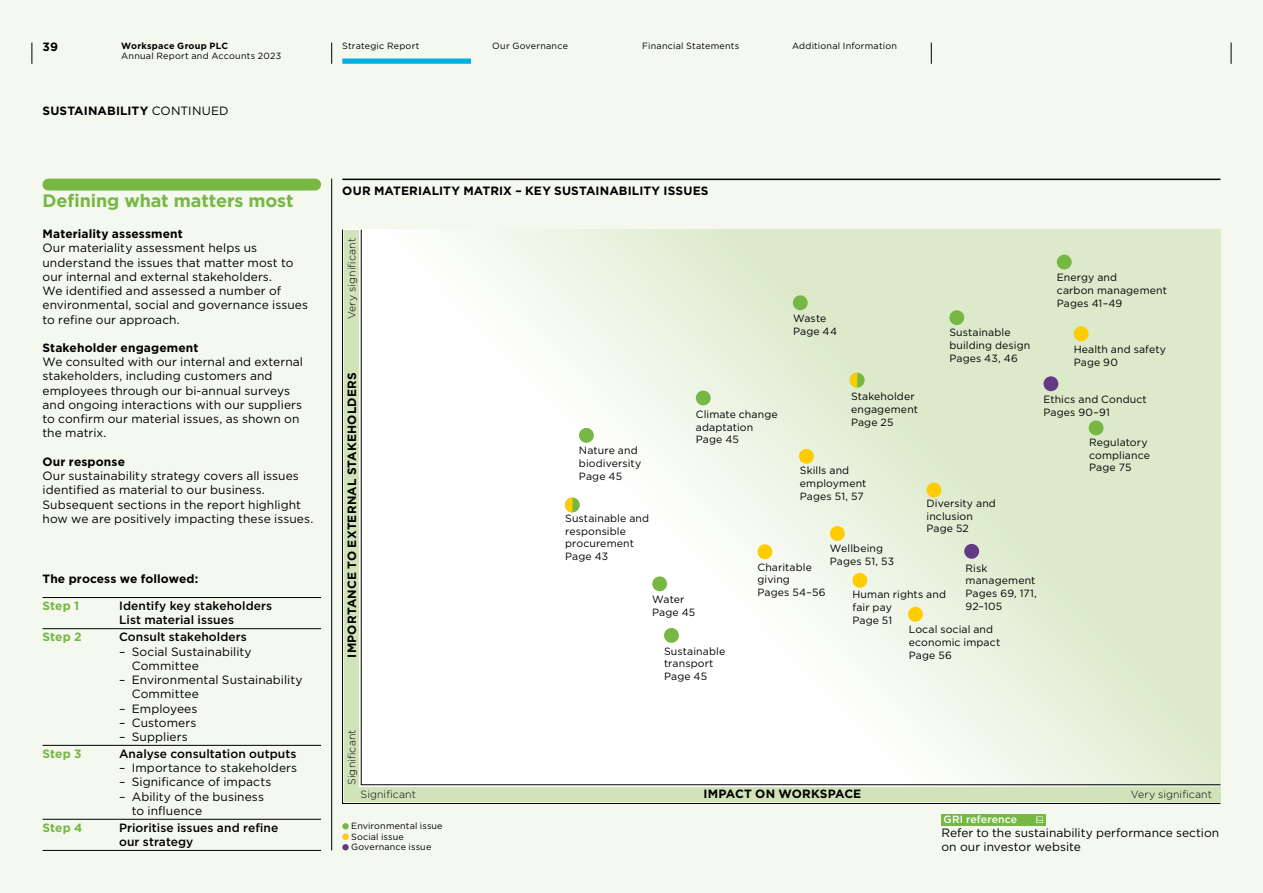
<style>
.page{position:relative;width:1263px;height:893px;background:#f4f8ef}
.page>*{position:absolute;margin:0;border:0;box-sizing:border-box;transform-origin:0 0}
.t1{font:700 18px "Gotham";letter-spacing:-.005em;color:#76b843}
.t2{font:12px/14.2px "Gotham";letter-spacing:.005em;color:#000}
.t3{font:700 12px "Gotham";letter-spacing:.01em;color:#000}
.t4{font:500 12px/14.2px "Gotham";letter-spacing:.01em;color:#000}
.t5{font:700 12px "Gotham";letter-spacing:.005em;color:#76b843}
.t6{font:10.5px/12.8px "Gotham";letter-spacing:.01em;color:#000}
.t7{font:300 10.5px "Gotham";letter-spacing:.01em;color:#000}
.t8{font:500 10.5px "Gotham";letter-spacing:.01em;color:#fff}
.t9{font:9px/10.5px "Gotham";letter-spacing:.02em;color:#000}
.t10{font:700 9px "Gotham";letter-spacing:.03em;color:#000}
.s1{font-weight:400}
</style>
<div class="page">
<svg style="left:342px;top:229px;width:879px;height:575px;background:#c8d7b6"></svg>
<svg style="left:361px;top:229px;width:860px;height:556px"></svg>
<div style="left:1057px;top:255px;width:15px;height:14px;background:#76b843;border-radius:50%"></div>
<div style="left:949px;top:310px;width:15px;height:15px;background:#76b843;border-radius:50%"></div>
<div style="left:579px;top:428px;width:15px;height:15px;background:#76b843;border-radius:50%"></div>
<div style="left:652px;top:576px;width:15px;height:15px;background:#76b843;border-radius:50%"></div>
<div style="left:852px;top:573px;width:15px;height:15px;background:#fc0;border-radius:50%"></div>
<div style="left:908px;top:607px;width:15px;height:15px;background:#fc0;border-radius:50%"></div>
<div style="left:830px;top:526px;width:15px;height:15px;background:#fc0;border-radius:50%"></div>
<div style="left:757px;top:544px;width:15px;height:15px;background:#fc0;border-radius:50%"></div>
<div style="left:799px;top:449px;width:15px;height:15px;background:#fc0;border-radius:50%"></div>
<div style="left:1043px;top:376px;width:15px;height:15px;background:#643a86;border-radius:50%"></div>
<div style="left:964px;top:544px;width:15px;height:15px;background:#643a86;border-radius:50%"></div>
<div style="left:926px;top:483px;width:15px;height:14px;background:#fc0;border-radius:50%"></div>
<div style="left:1074px;top:326px;width:15px;height:15px;background:#fc0;border-radius:50%"></div>
<div style="left:664px;top:628px;width:15px;height:15px;background:#76b843;border-radius:50%"></div>
<div style="left:696px;top:391px;width:15px;height:14px;background:#76b843;border-radius:50%"></div>
<div style="left:793px;top:295px;width:15px;height:15px;background:#76b843;border-radius:50%"></div>
<div style="left:1089px;top:420px;width:14px;height:15px;background:#76b843;border-radius:50%"></div>
<svg style="left:850px;top:373px;width:15px;height:15px"></svg>
<svg style="left:850px;top:373px;width:7px;height:15px"></svg>
<div style="left:565px;top:497px;width:15px;height:15px;background:#76b843;border-radius:50%"></div>
<svg style="left:565px;top:497px;width:8px;height:15px"></svg>
<div style="left:43px;top:179px;width:278px;height:11px;background:#76b843;border-radius:6px"></div>
<hr style="left:43px;top:628px;width:76px;height:1px;background:#000">
<hr style="left:119px;top:628px;width:202px;height:1px;background:#000">
<hr style="left:43px;top:745px;width:76px;height:1px;background:#000">
<hr style="left:119px;top:745px;width:202px;height:1px;background:#000">
<hr style="left:43px;top:819px;width:76px;height:1px;background:#000">
<hr style="left:119px;top:819px;width:202px;height:1px;background:#000">
<hr style="left:43px;top:850px;width:76px;height:1px;background:#000">
<hr style="left:119px;top:850px;width:202px;height:1px;background:#000">
<hr style="left:43px;top:597px;width:76px;height:1px;background:#000">
<hr style="left:119px;top:597px;width:202px;height:1px;background:#000">
<hr style="left:342px;top:179px;width:878px;height:1px;background:#000">
<div style="left:342px;top:823px;width:7px;height:6px;background:#76b843;border-radius:50%"></div>
<div style="left:342px;top:834px;width:7px;height:6px;background:#fc0;border-radius:50%"></div>
<div style="left:342px;top:844px;width:7px;height:6px;background:#643a86;border-radius:50%"></div>
<div style="left:941px;top:814px;width:104px;height:11px;background:#76b843"></div>
<svg style="left:1035px;top:816px;width:8px;height:7px"></svg>
<svg style="left:32px;top:43px;width:1px;height:21px"></svg>
<svg style="left:331px;top:43px;width:1px;height:21px"></svg>
<svg style="left:931px;top:43px;width:1px;height:21px"></svg>
<svg style="left:1231px;top:43px;width:1px;height:21px"></svg>
<div style="left:342px;top:59px;width:129px;height:5px;background:#00b0e3"></div>
<hr style="left:331px;top:179px;width:1px;height:671px;background:#000">
<p class="t3" style="left:43px;top:39px;width:17px">39</p>
<p class="t10" style="left:121px;top:40px;width:109px">Workspace Group PLC</p>
<p class="t9" style="left:121px;top:51px;width:162px">Annual Report and Accounts 2023</p>
<p class="t3" style="left:43px;top:102px;width:188px">SUSTAINABILITY <span class="s1">CONTINUED</span></p>
<h1 class="t1" style="left:43px;top:189px;width:253px">Defining what matters most</h1>
<p class="t3" style="left:43px;top:226px;width:142px">Materiality assessment</p>
<p class="t2" style="left:43px;top:241px;width:267px">Our materiality assessment helps us understand the issues that matter most to our internal and external stakeholders.<br>We identified and assessed a number of environmental, social and governance issues to refine our approach.</p>
<p class="t3" style="left:43px;top:340px;width:158px">Stakeholder engagement</p>
<p class="t2" style="left:43px;top:355px;width:262px">We consulted with our internal and external stakeholders, including customers and employees through our bi-annual surveys and ongoing interactions with our suppliers to confirm our material issues, as shown on the matrix.</p>
<p class="t3" style="left:43px;top:454px;width:84px">Our response</p>
<p class="t2" style="left:43px;top:469px;width:272px">Our sustainability strategy covers all issues identified as material to our business.<br>Subsequent sections in the report highlight how we are positively impacting these issues.</p>
<p class="t3" style="left:43px;top:571px;width:157px">The process we followed:</p>
<p class="t5" style="left:43px;top:598px;width:38px">Step 1</p>
<p class="t4" style="left:119px;top:599px;width:155px">Identify key stakeholders<br>List material issues</p>
<p class="t5" style="left:43px;top:629px;width:41px">Step 2</p>
<p class="t4" style="left:119px;top:630px;width:129px">Consult stakeholders</p>
<p class="t2" style="left:132px;top:644px;width:121px;text-indent:-13px">– Social Sustainability<br>Committee</p>
<p class="t2" style="left:132px;top:672px;width:172px;text-indent:-13px">– Environmental Sustainability<br>Committee</p>
<p class="t2" style="left:119px;top:701px;width:80px">– Employees</p>
<p class="t2" style="left:119px;top:715px;width:79px">– Customers</p>
<p class="t2" style="left:119px;top:729px;width:70px">– Suppliers</p>
<p class="t5" style="left:43px;top:746px;width:41px">Step 3</p>
<p class="t4" style="left:119px;top:746px;width:179px">Analyse consultation outputs</p>
<p class="t2" style="left:119px;top:761px;width:180px">– Importance to stakeholders</p>
<p class="t2" style="left:119px;top:775px;width:154px">– Significance of impacts</p>
<p class="t2" style="left:132px;top:789px;width:134px;text-indent:-13px">– Ability of the business to influence</p>
<p class="t5" style="left:43px;top:820px;width:41px">Step 4</p>
<p class="t4" style="left:119px;top:820px;width:161px">Prioritise issues and refine our strategy</p>
<p class="t9" style="left:342px;top:40px;width:79px">Strategic Report</p>
<p class="t9" style="left:492px;top:40px;width:77px">Our Governance</p>
<p class="t9" style="left:642px;top:40px;width:99px">Financial Statements</p>
<p class="t9" style="left:792px;top:40px;width:106px">Additional Information</p>
<p class="t3" style="left:342px;top:183px;width:368px">OUR MATERIALITY MATRIX – KEY SUSTAINABILITY ISSUES</p>
<p class="t7" style="left:345px;top:319px;width:83px;rotate:-90deg">Very significant</p>
<p class="t3" style="left:344px;top:658px;width:287px;rotate:-90deg">IMPORTANCE TO EXTERNAL STAKEHOLDERS</p>
<p class="t6" style="left:793px;top:312px;width:46px">Waste<br>Page 44</p>
<p class="t6" style="left:949px;top:326px;width:82px">Sustainable building design<br>Pages 43, 46</p>
<p class="t6" style="left:851px;top:390px;width:69px">Stakeholder engagement<br>Page 25</p>
<p class="t6" style="left:696px;top:407px;width:83px">Climate change adaptation<br>Page 45</p>
<p class="t6" style="left:579px;top:444px;width:64px">Nature and biodiversity<br>Page 45</p>
<p class="t6" style="left:565px;top:511px;width:86px">Sustainable and responsible procurement<br>Page 43</p>
<p class="t6" style="left:800px;top:464px;width:68px">Skills and employment<br>Pages 51, 57</p>
<p class="t6" style="left:926px;top:497px;width:71px">Diversity and inclusion<br>Page 52</p>
<p class="t6" style="left:830px;top:542px;width:66px">Wellbeing<br>Pages 51, 53</p>
<p class="t6" style="left:757px;top:560px;width:69px">Charitable giving<br>Pages 54–56</p>
<p class="t6" style="left:965px;top:561px;width:73px">Risk management<br>Pages 69, 171,<br>92–105</p>
<p class="t6" style="left:852px;top:588px;width:95px">Human rights and fair pay<br>Page 51</p>
<p class="t6" style="left:909px;top:623px;width:93px">Local social and economic impact<br>Page 56</p>
<p class="t6" style="left:652px;top:592px;width:45px">Water<br>Page 45</p>
<p class="t6" style="left:664px;top:644px;width:63px">Sustainable transport<br>Page 45</p>
<p class="t6" style="left:1057px;top:271px;width:112px">Energy and<br>carbon management<br>Pages 41–49</p>
<p class="t6" style="left:1074px;top:343px;width:94px">Health and safety<br>Page 90</p>
<p class="t6" style="left:1043px;top:393px;width:105px">Ethics and Conduct<br>Pages 90–91</p>
<p class="t6" style="left:1089px;top:436px;width:62px">Regulatory compliance<br>Page 75</p>
<p class="t7" style="left:345px;top:785px;width:57px;rotate:-90deg">Significant</p>
<p class="t9" style="left:351px;top:821px;width:93px">Environmental issue<br>Social issue<br>Governance issue</p>
<p class="t7" style="left:361px;top:787px;width:57px">Significant</p>
<p class="t3" style="left:703px;top:786px;width:159px">IMPACT ON WORKSPACE</p>
<p class="t7" style="left:1131px;top:787px;width:83px">Very significant</p>
<p class="t8" style="left:943px;top:812px;width:75px">GRI reference</p>
<p class="t2" style="left:941px;top:825px;width:279px">Refer to the sustainability performance section on our investor website</p>
</div>
